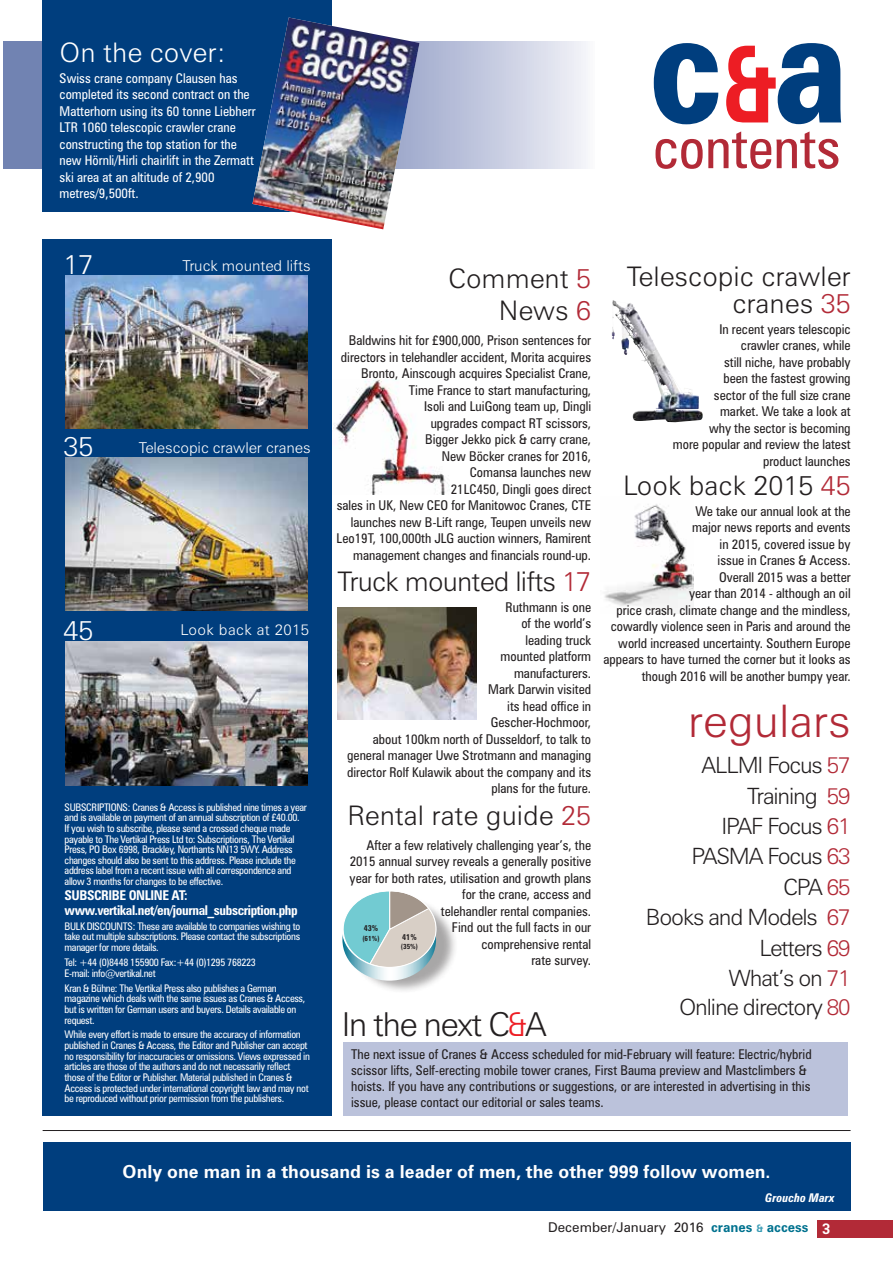
<style>
.page{position:relative;width:893px;height:1263px;background:#fff}
.page>*{position:absolute;margin:0;border:0;box-sizing:border-box;transform-origin:0 0}
.t1{font:900 154.5px "Zurich BT";color:#003e7e;scale:.79 1}
.t2{font:condensed 57px "Zurich BT";color:#b22a37}
.t3{font:300 45px "Zurich BT";color:#b22a37}
.t4{font:300 33px "Zurich BT";letter-spacing:-.05em;color:#231f20}
.t5{font:300 27px/32.4px "Zurich BT";color:#231f20;text-align:right}
.t6{font:300 27px "Zurich BT";letter-spacing:-.03em;color:#231f20}
.t7{font:300 27px "Zurich BT";color:#fff}
.t8{font:300 22.5px/30.2px "Zurich BT";letter-spacing:-.05em;color:#231f20;text-align:right}
.t9{font:700 18px "Zurich BT";color:#fff}
.t10{font:300 15px "Zurich BT";letter-spacing:-.005em;color:#fff}
.t11{font:300 15px "Zurich BT";letter-spacing:.025em;color:#fff}
.t12{font:condensed 13.5px/16.5px "Zurich BT";color:#231f20;text-align:right}
.t13{font:condensed 13.5px/16.5px "Zurich BT";color:#fff}
.t14{font:700 condensed 13.5px/14.9px "Zurich BT";letter-spacing:-.03em;color:#fff}
.t15{font:13.5px "Zurich BT";color:#231f20}
.t16{font:italic 700 condensed 12px "Zurich BT";color:#fff}
.t17{font:condensed 10.5px/10.6px "Zurich BT";letter-spacing:-.03em;color:#fff}
.t18{font:700 condensed 8.25px "Zurich BT";color:#231f20}
.t19{font:700 condensed 7.35px "Zurich BT";color:#231f20}
.s1{font-weight:700;font-size:106.5px;color:#ed1d24}
.s2{color:#b22a37}
.s3{color:#ed1d24}
.s4{font-weight:700;color:#00728f}
.s5{font-weight:700;font-size:10.5px;color:#3c9db6}
.s6{font-weight:700;font-size:15px;color:#fff}
</style>
<div class="page">
<img style="left:604px;top:504px;width:89px;height:104px">
<img style="left:335px;top:380px;width:115px;height:115px">
<div style="left:818px;top:1220px;width:75px;height:17px;background:#b22a37"></div>
<div style="left:344px;top:1042px;width:504px;height:74px;background:#bbc2db"></div>
<svg style="left:3px;top:41px;width:583px;height:128px;background:#b7bfd8"></svg>
<div style="left:43px;top:0;width:289px;height:211px;background:#003e7e"></div>
<div style="left:43px;top:240px;width:289px;height:876px;background:#003e7e"></div>
<div style="left:43px;top:1143px;width:807px;height:68px;background:#003e7e"></div>
<hr style="left:43px;top:1130px;width:808px;height:1px;background:#231f20">
<img style="left:65px;top:275px;width:243px;height:153px">
<img style="left:65px;top:457px;width:243px;height:153px">
<img style="left:65px;top:641px;width:243px;height:145px">
<img style="left:252px;top:18px;width:167px;height:211px">
<img style="left:338px;top:608px;width:138px;height:111px">
<img style="left:612px;top:300px;width:17px;height:55px">
<div style="left:348px;top:896px;width:110px;height:98px;background:#231f20;opacity:.4"></div>
<svg style="left:342px;top:892px;width:94px;height:89px"></svg>
<h3 class="t7" style="left:60px;top:36px;width:168px">On the cover:</h3>
<p class="t13" style="left:60px;top:70px;width:198px">Swiss crane company Clausen has completed its second contract on the Matterhorn using its 60 tonne Liebherr LTR 1060 telescopic crawler crane constructing the top station for the new Hörnli/Hirli chairlift in the Zermatt ski area at an altitude of 2,900 metres/9,500ft.</p>
<h3 class="t7" style="left:63px;top:248px;width:31px">17</h3>
<p class="t10" style="left:182px;top:256px;width:130px">Truck mounted lifts</p>
<h3 class="t7" style="left:63px;top:430px;width:31px">35</h3>
<p class="t10" style="left:139px;top:438px;width:173px">Telescopic crawler cranes</p>
<h3 class="t7" style="left:63px;top:614px;width:31px">45</h3>
<p class="t11" style="left:180px;top:621px;width:130px">Look back at 2015</p>
<p class="t17" style="left:65px;top:801px;width:244px">SUBSCRIPTIONS: Cranes &amp; Access is published nine times a year and is available on payment of an annual subscription of £40.00.<br>If you wish to subscribe, please send a crossed cheque made payable to The Vertikal Press Ltd to: Subscriptions, The Vertikal Press, PO Box 6998, Brackley, Northants NN13 5WY. Address changes should also be sent to this address. Please include the address label from a recent issue with all correspondence and allow 3 months for changes to be effective.</p>
<p class="t14" style="left:65px;top:888px;width:235px">Subscribe online at: www.vertikal.net/en/journal_subscription.php</p>
<p class="t17" style="left:65px;top:921px;width:237px;text-align:justify">BULK DISCOUNTS: These are available to companies wishing to take out multiple subscriptions. Please contact the subscriptions manager for more details.</p>
<p class="t17" style="left:65px;top:957px;width:193px">Tel: +44 (0)8448 155900 Fax:+44 (0)1295 768223<br>E-mail: info@vertikal.net</p>
<p class="t17" style="left:65px;top:982px;width:242px">Kran &amp; Bühne: The Vertikal Press also publishes a German magazine which deals with the same issues as Cranes &amp; Access, but is written for German users and buyers. Details available on request.</p>
<p class="t17" style="left:65px;top:1029px;width:247px">While every effort is made to ensure the accuracy of information published in Cranes &amp; Access, the Editor and Publisher can accept no responsibility for inaccuracies or omissions. Views expressed in articles are those of the authors and do not necessarily reflect those of the Editor or Publisher. Material published in Cranes &amp; Access is protected under international copyright law and may not be reproduced without prior permission from the publishers.</p>
<h1 class="t1" style="left:649px;top:-27px;width:253px">c<span class="s1">&amp;</span>a</h1>
<h2 class="t2" style="left:653px;top:113px;width:189px">contents</h2>
<h3 class="t5" style="left:448px;top:262px;width:144px">Comment <span class="s2">5<br></span>News <span class="s2">6</span></h3>
<p class="t12" style="left:337px;top:332px;width:256px">Baldwins hit for £900,000, Prison sentences for directors in telehandler accident, Morita acquires Bronto, Ainscough acquires Specialist Crane, Time France to start manufacturing,<br>Isoli and LuiGong team up, Dingli<br>upgrades compact RT scissors,<br>Bigger Jekko pick &amp; carry crane,<br>New Böcker cranes for 2016,<br>Comansa launches new<br>21LC450, Dingli goes direct<br>sales in UK, New CEO for Manitowoc Cranes, CTE launches new B-Lift range, Teupen unveils new Leo19T, 100,000th JLG auction winners, Ramirent management changes and financials round-up.</p>
<h3 class="t6" style="left:338px;top:565px;width:255px">Truck mounted lifts <span class="s2">17</span></h3>
<p class="t12" style="left:347px;top:599px;width:246px">Ruthmann is one<br>of the world’s<br>leading truck<br>mounted platform<br>manufacturers.<br>Mark Darwin visited<br>its head office in<br>Gescher-Hochmoor,<br>about 100km north of Dusseldorf, to talk to general manager Uwe Strotmann and managing director Rolf Kulawik about the company and its plans for the future.</p>
<h3 class="t5" style="left:347px;top:799px;width:245px">Rental rate guide <span class="s2">25</span></h3>
<p class="t12" style="left:350px;top:837px;width:243px">After a few relatively challenging year’s, the 2015 annual survey reveals a generally positive year for both rates, utilisation and growth plans for the crane, access and<br>telehandler rental companies.<br>Find out the full facts in our<br>comprehensive rental<br>rate survey.</p>
<p class="t18" style="left:364px;top:923px;width:16px">43%</p>
<p class="t19" style="left:362px;top:934px;width:19px">(61%)</p>
<p class="t18" style="left:402px;top:931px;width:16px">41%</p>
<p class="t19" style="left:401px;top:942px;width:19px">(35%)</p>
<h3 class="t4" style="left:342px;top:1004px;width:206px">In the next C<span class="s3">&amp;</span>A</h3>
<h3 class="t5" style="left:627px;top:263px;width:225px;line-height:26.4px">Telescopic crawler cranes <span class="s2">35</span></h3>
<p class="t12" style="left:673px;top:320px;width:179px">In recent years telescopic<br>crawler cranes, while<br>still niche, have probably<br>been the fastest growing<br>sector of the full size crane market. We take a look at<br>why the sector is becoming<br>more popular and review the latest product launches</p>
<h3 class="t5" style="left:623px;top:469px;width:229px">Look back 2015 <span class="s2">45</span></h3>
<p class="t12" style="left:603px;top:502px;width:249px">We take our annual look at the<br>major news reports and events<br>in 2015, covered issue by<br>issue in Cranes &amp; Access.<br>Overall 2015 was a better<br>year than 2014 - although an oil<br>price crash, climate change and the mindless, cowardly violence seen in Paris and around the world increased uncertainty. Southern Europe appears to have turned the corner but it looks as though 2016 will be another bumpy year.</p>
<h3 class="t3" style="left:688px;top:693px;width:164px">regulars</h3>
<h3 class="t8" style="left:646px;top:750px;width:206px">ALLMI Focus <span class="s2">57<br></span>Training <span class="s2">59<br></span>IPAF Focus <span class="s2">61<br></span>PASMA Focus <span class="s2">63<br></span>CPA <span class="s2">65<br></span>Books and Models <span class="s2">67<br></span>Letters <span class="s2">69<br></span>What’s on <span class="s2">71<br></span>Online directory <span class="s2">80</span></h3>
<p class="t12" style="left:351px;top:1046px;width:462px;text-align:left">The next issue of Cranes &amp; Access scheduled for mid-February will feature: Electric/hybrid scissor lifts, Self-erecting mobile tower cranes, First Bauma preview and Mastclimbers &amp; hoists. If you have any contributions or suggestions, or are interested in advertising in this issue, please contact our editorial or sales teams.</p>
<h3 class="t9" style="left:123px;top:1160px;width:649px">Only one man in a thousand is a leader of men, the other 999 follow women.</h3>
<p class="t16" style="left:765px;top:1190px;width:71px">Groucho Marx</p>
<p class="t15" style="left:548px;top:1219px;width:284px">December/January 2016 <span class="s4">cranes</span> <span class="s5">&amp;</span> <span class="s4">access</span> <span class="s6">3</span></p>
</div>
